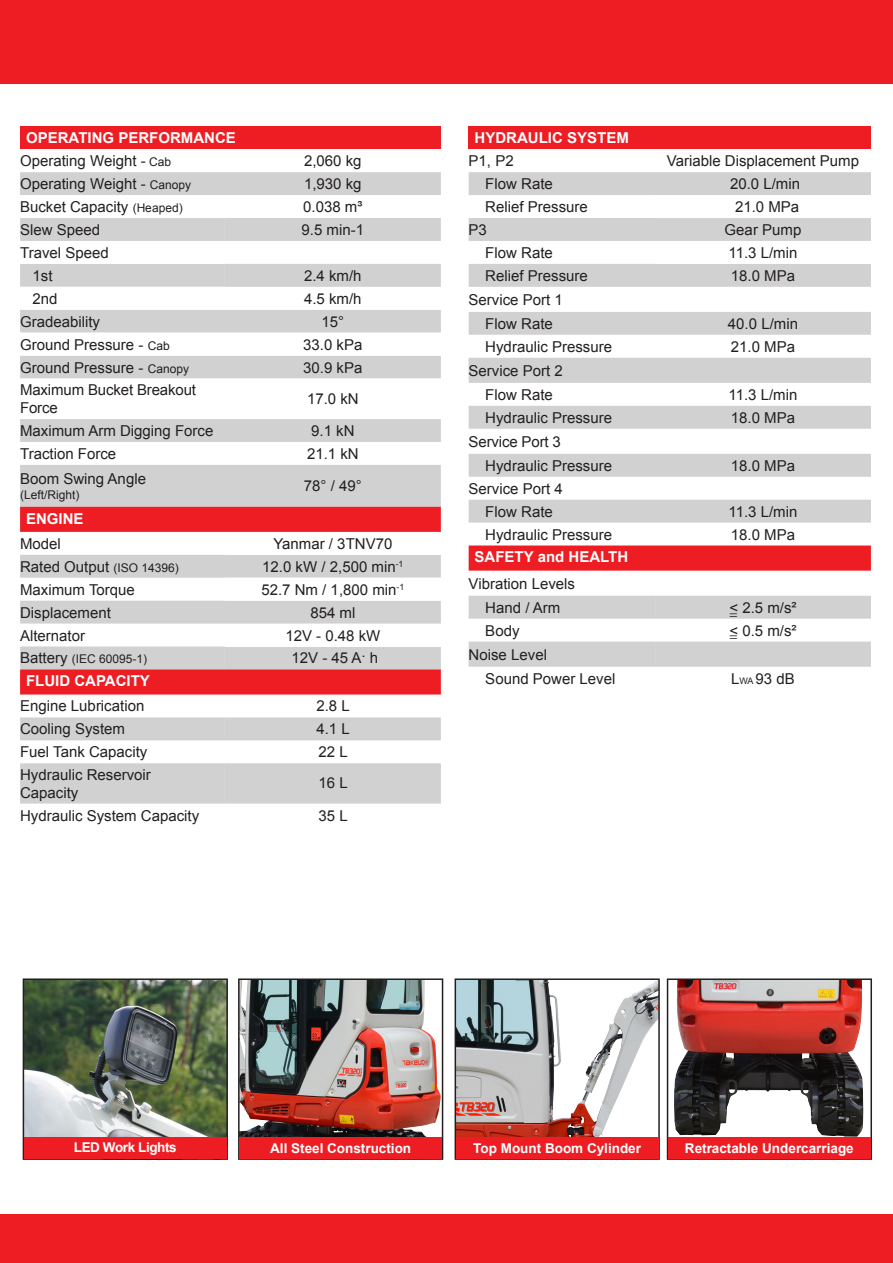
<style>
.page{position:relative;width:893px;height:1263px;background:#fff}
.page>*{position:absolute;margin:0;border:0;box-sizing:border-box;transform-origin:0 0}
.t1{font:15px/24px "Arial";color:#231f20}
.t2{font:700 15px/23px "Arial";color:#fff}
.t3{font:15px "Minion Pro";color:#231f20}
.t4{font:700 13.5px "Arial";color:#fff}
.t5{font:700 13.5px "Arial";letter-spacing:-.03em;color:#fff}
.t6{font:12px "Arial";color:#231f20}
.s1{font-weight:400;color:#231f20}
.s2{font-weight:400;font-size:12px;color:#231f20}
.s3{font-size:12px}
.s4{font-size:15px}
.s5{font-size:9px}
</style>
<div class="page">
<img style="left:241px;top:981px;width:199px;height:156px">
<div style="left:238px;top:978px;width:205px;height:182px;border:2px solid #231f20"></div>
<div style="left:0;top:1215px;width:893px;height:48px;background:#ee1d23"></div>
<div style="left:0;top:0;width:893px;height:83px;background:#ee1d23"></div>
<img style="left:458px;top:981px;width:199px;height:156px">
<div style="left:455px;top:978px;width:205px;height:182px;border:2px solid #231f20"></div>
<div style="left:456px;top:1137px;width:202px;height:21px;background:#ee1d23"></div>
<img style="left:26px;top:981px;width:199px;height:156px">
<div style="left:23px;top:978px;width:205px;height:182px;border:2px solid #231f20"></div>
<div style="left:24px;top:1137px;width:202px;height:21px;background:#ee1d23"></div>
<div style="left:240px;top:1137px;width:202px;height:21px;background:#ee1d23"></div>
<img style="left:674px;top:981px;width:189px;height:156px">
<div style="left:667px;top:978px;width:205px;height:182px;border:2px solid #231f20"></div>
<div style="left:668px;top:1137px;width:202px;height:21px;background:#ee1d23"></div>
<div style="left:20px;top:126px;width:421px;height:23px;background:#ee1d23"></div>
<svg style="left:20px;top:172px;width:421px;height:632px;fill:#d1d1d1"></svg>
<svg style="left:20px;top:195px;width:421px;height:406px"></svg>
<svg style="left:225px;top:218px;width:216px;height:586px;fill:#d1d1d1"></svg>
<svg style="left:20px;top:442px;width:421px;height:90px"></svg>
<div style="left:225px;top:624px;width:216px;height:22px;background:#fff"></div>
<div style="left:20px;top:669px;width:421px;height:25px;background:#ee1d23"></div>
<div style="left:469px;top:126px;width:402px;height:23px;background:#ee1d23"></div>
<div style="left:469px;top:172px;width:402px;height:23px;background:#d1d1d1"></div>
<svg style="left:469px;top:218px;width:402px;height:140px"></svg>
<svg style="left:469px;top:358px;width:402px;height:309px"></svg>
<div style="left:469px;top:500px;width:402px;height:23px;background:#d1d1d1"></div>
<svg style="left:469px;top:545px;width:402px;height:26px;background:#ee242a"></svg>
<p class="t2" style="left:20px;top:128px;width:217px;text-indent:6px">OPERATING PERFORMANCE<br><span class="s1">Operating Weight -</span> <span class="s2">Cab</span></p>
<p class="t1" style="left:304px;top:150px;width:59px">2,060 kg</p>
<p class="t1" style="left:20px;top:173px;width:173px">Operating Weight - <span class="s3">Canopy</span></p>
<p class="t1" style="left:304px;top:173px;width:59px">1,930 kg</p>
<p class="t1" style="left:20px;top:196px;width:164px">Bucket Capacity <span class="s3">(Heaped)</span></p>
<p class="t1" style="left:303px;top:196px;width:61px">0.038 m³</p>
<p class="t1" style="left:20px;top:219px;width:82px">Slew Speed</p>
<p class="t1" style="left:302px;top:219px;width:64px">9.5 min-1</p>
<p class="t1" style="left:33px;top:243px;width:78px;line-height:23px;text-indent:-13px">Travel Speed<br>1st</p>
<p class="t1" style="left:304px;top:265px;width:59px">2.4 km/h</p>
<p class="t1" style="left:33px;top:288px;width:27px">2nd</p>
<p class="t1" style="left:304px;top:288px;width:59px">4.5 km/h</p>
<p class="t1" style="left:20px;top:311px;width:82px">Gradeability</p>
<p class="t1" style="left:322px;top:311px;width:24px">15°</p>
<p class="t1" style="left:20px;top:334px;width:151px">Ground Pressure - <span class="s3">Cab</span></p>
<p class="t1" style="left:303px;top:334px;width:61px">33.0 kPa</p>
<p class="t1" style="left:20px;top:357px;width:170px">Ground Pressure - <span class="s3">Canopy</span></p>
<p class="t1" style="left:303px;top:357px;width:61px">30.9 kPa</p>
<p class="t1" style="left:20px;top:382px;width:177px;line-height:18px">Maximum Bucket Breakout<br>Force</p>
<p class="t1" style="left:307px;top:388px;width:53px">17.0 kN</p>
<p class="t1" style="left:20px;top:420px;width:195px">Maximum Arm Digging Force</p>
<p class="t1" style="left:311px;top:420px;width:45px">9.1 kN</p>
<p class="t1" style="left:20px;top:443px;width:98px">Traction Force</p>
<p class="t1" style="left:307px;top:443px;width:53px">21.1 kN</p>
<p class="t1" style="left:20px;top:468px;width:127px">Boom Swing Angle</p>
<p class="t6" style="left:20px;top:490px;width:61px">(Left/Right)</p>
<p class="t1" style="left:304px;top:475px;width:59px">78° / 49°</p>
<p class="t2" style="left:26px;top:508px;width:59px">ENGINE</p>
<p class="t1" style="left:20px;top:533px;width:42px">Model</p>
<p class="t1" style="left:273px;top:533px;width:120px">Yanmar / 3TNV70</p>
<p class="t1" style="left:20px;top:556px;width:160px">Rated Output <span class="s3">(ISO 14396)</span></p>
<p class="t1" style="left:262px;top:556px;width:143px">12.0 kW / 2,500 min<sup>-1</sup></p>
<p class="t1" style="left:20px;top:579px;width:116px">Maximum Torque</p>
<p class="t1" style="left:261px;top:579px;width:144px">52.7 Nm / 1,800 min<sup>-1</sup></p>
<p class="t1" style="left:20px;top:602px;width:92px">Displacement</p>
<p class="t1" style="left:310px;top:602px;width:47px">854 ml</p>
<p class="t1" style="left:20px;top:625px;width:67px">Alternator</p>
<p class="t1" style="left:285px;top:625px;width:97px">12V - 0.48 kW</p>
<p class="t6" style="left:20px;top:655px;width:129px"><span class="s4">Battery</span> (IEC 60095-1)</p>
<p class="t1" style="left:292px;top:647px;width:88px">12V - 45 A. h</p>
<p class="t2" style="left:26px;top:671px;width:125px">FLUID CAPACITY</p>
<p class="t1" style="left:20px;top:695px;width:126px">Engine Lubrication</p>
<p class="t1" style="left:316px;top:695px;width:35px">2.8 L</p>
<p class="t1" style="left:20px;top:718px;width:107px">Cooling System</p>
<p class="t1" style="left:316px;top:718px;width:35px">4.1 L</p>
<p class="t1" style="left:20px;top:741px;width:129px">Fuel Tank Capacity</p>
<p class="t1" style="left:319px;top:741px;width:31px">22 L</p>
<p class="t1" style="left:20px;top:767px;width:132px;line-height:18px">Hydraulic Reservoir<br>Capacity</p>
<p class="t1" style="left:319px;top:772px;width:31px">16 L</p>
<p class="t1" style="left:20px;top:805px;width:181px">Hydraulic System Capacity</p>
<p class="t1" style="left:319px;top:805px;width:31px">35 L</p>
<p class="t2" style="left:475px;top:128px;width:156px">HYDRAULIC SYSTEM</p>
<p class="t1" style="left:469px;top:150px;width:47px">P1, P2</p>
<p class="t1" style="left:667px;top:150px;width:194px">Variable Displacement Pump</p>
<p class="t1" style="left:485px;top:173px;width:69px">Flow Rate</p>
<p class="t1" style="left:730px;top:173px;width:72px">20.0 L/min</p>
<p class="t1" style="left:485px;top:196px;width:104px">Relief Pressure</p>
<p class="t1" style="left:735px;top:196px;width:66px">21.0 MPa</p>
<p class="t1" style="left:469px;top:219px;width:20px">P3</p>
<p class="t1" style="left:725px;top:219px;width:78px">Gear Pump</p>
<p class="t1" style="left:485px;top:242px;width:69px">Flow Rate</p>
<p class="t1" style="left:728px;top:242px;width:70px">11.3 L/min</p>
<p class="t1" style="left:485px;top:265px;width:104px">Relief Pressure</p>
<p class="t1" style="left:731px;top:265px;width:66px">18.0 MPa</p>
<p class="t1" style="left:469px;top:289px;width:96px;text-align:center">Service Port 1<br>Flow Rate</p>
<p class="t1" style="left:728px;top:313px;width:72px">40.0 L/min</p>
<p class="t1" style="left:485px;top:336px;width:128px">Hydraulic Pressure</p>
<p class="t1" style="left:731px;top:336px;width:66px">21.0 MPa</p>
<p class="t1" style="left:469px;top:360px;width:96px;text-align:center">Service Port 2<br>Flow Rate</p>
<p class="t1" style="left:728px;top:384px;width:70px">11.3 L/min</p>
<p class="t1" style="left:485px;top:407px;width:128px">Hydraulic Pressure</p>
<p class="t1" style="left:731px;top:407px;width:66px">18.0 MPa</p>
<p class="t1" style="left:485px;top:431px;width:128px;text-indent:-17px">Service Port 3<br>Hydraulic Pressure</p>
<p class="t1" style="left:731px;top:455px;width:66px">18.0 MPa</p>
<p class="t1" style="left:469px;top:478px;width:96px;line-height:23px;text-align:center">Service Port 4<br>Flow Rate</p>
<p class="t1" style="left:728px;top:501px;width:70px">11.3 L/min</p>
<p class="t1" style="left:485px;top:524px;width:128px">Hydraulic Pressure</p>
<p class="t1" style="left:731px;top:524px;width:66px">18.0 MPa</p>
<p class="t2" style="left:475px;top:547px;width:155px">SAFETY and HEALTH</p>
<p class="t1" style="left:469px;top:573px;width:108px;text-align:center">Vibration Levels<br>Hand / Arm</p>
<p class="t1" style="left:729px;top:597px;width:69px">&lt; 2.5 m/s²</p>
<p class="t3" style="left:729px;top:605px;width:10px">=</p>
<p class="t1" style="left:485px;top:620px;width:36px">Body</p>
<p class="t1" style="left:729px;top:620px;width:69px">&lt; 0.5 m/s²</p>
<p class="t1" style="left:485px;top:644px;width:132px;text-indent:-17px">Noise Level<br>Sound Power Level</p>
<p class="t3" style="left:729px;top:627px;width:10px">=</p>
<p class="t1" style="left:731px;top:668px;width:65px">L<span class="s5">WA</span> 93 dB</p>
<p class="t5" style="left:74px;top:1142px;width:104px">LED Work Lights</p>
<p class="t4" style="left:270px;top:1143px;width:143px">All Steel Construction</p>
<p class="t4" style="left:473px;top:1143px;width:169px">Top Mount Boom Cylinder</p>
<p class="t4" style="left:685px;top:1143px;width:170px">Retractable Undercarriage</p>
</div>
